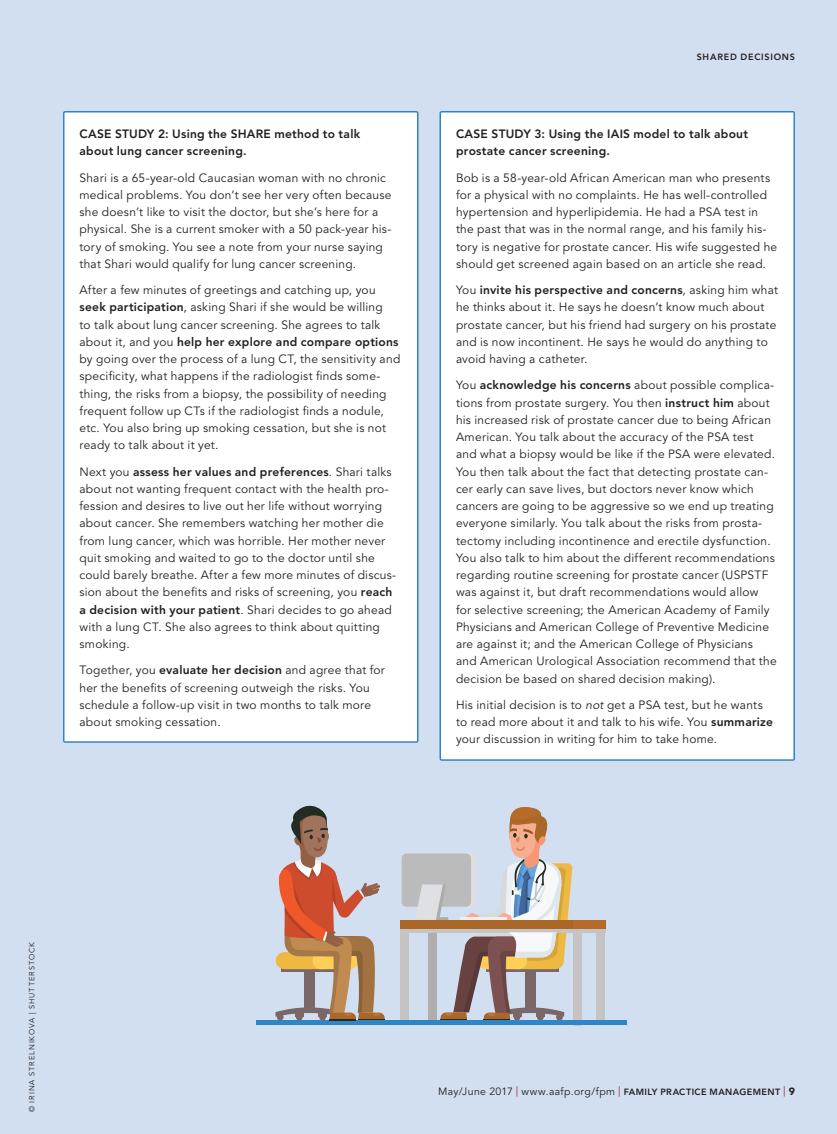
<style>
.page{position:relative;width:837px;height:1134px;background:#d2dff1}
.page>*{position:absolute;margin:0;border:0;box-sizing:border-box;transform-origin:0 0}
.sidebar_body{font:12px/17.2px "Avenir LT Std";letter-spacing:.02em;color:#231f20}
.sidebar_body-2{font:800 12px/17.2px "Avenir LT Std";letter-spacing:.02em;color:#231f20}
.t1{font:10.5px "Avenir LT Std";letter-spacing:.04em;color:#231f20}
.turnslug{font:800 9px "Avenir LT Std";letter-spacing:.085em;color:#231f20}
.credit_line{font:7.5px "Avenir LT Std";letter-spacing:.12em;color:#231f20}
.s1{font-weight:800}
.s2{font-style:italic}
.s3{font-family:"Adobe Garamond";color:#a4142c}
.s4{font-weight:800;font-size:9px}
.s5{font-weight:900}
</style>
<div class="page">
<div style="left:64px;top:112px;width:354px;height:630px;background:#fff;border-radius:2px"></div>
<div style="left:63px;top:111px;width:355px;height:632px;border:2px solid #2e86c7;border-radius:2px"></div>
<div style="left:440px;top:112px;width:354px;height:648px;background:#fff;border-radius:2px"></div>
<div style="left:440px;top:111px;width:355px;height:650px;border:2px solid #2e86c7;border-radius:2px"></div>
<hr style="left:358px;top:1019px;width:27px;height:2px;background:#222c21">
<div style="left:556px;top:1014px;width:7px;height:7px;background:#2e86c7;border-radius:50%"></div>
<div style="left:537px;top:1014px;width:7px;height:7px;background:#2e86c7;border-radius:50%"></div>
<div style="left:514px;top:1014px;width:6px;height:7px;background:#2e86c7;border-radius:50%"></div>
<div style="left:428px;top:931px;width:8px;height:92px;background:#2e86c7"></div>
<hr style="left:484px;top:1019px;width:26px;height:2px;background:#222c21">
<div style="left:400px;top:929px;width:8px;height:95px;background:#c6c4c3"></div>
<div style="left:596px;top:928px;width:9px;height:95px;background:#c6c4c3"></div>
<div style="left:574px;top:929px;width:8px;height:96px;background:#c6c4c3"></div>
<hr style="left:383px;top:1021px;width:244px;height:4px;background:#2e86c7">
<hr style="left:256px;top:1021px;width:302px;height:4px;background:#2e86c7">
<div style="left:400px;top:920px;width:205px;height:11px;background:#aa6727"></div>
<div style="left:574px;top:920px;width:31px;height:11px;background:#b66b2b"></div>
<hr style="left:400px;top:929px;width:205px;height:3px;background:#c6c4c3">
<div style="left:402px;top:854px;width:69px;height:53px;background:#bbb;border-radius:5px"></div>
<hr style="left:329px;top:1019px;width:27px;height:2px;background:#222c21">
<svg style="left:275px;top:805px;width:110px;height:214px"></svg>
<svg style="left:415px;top:807px;width:158px;height:213px"></svg>
<p class="sidebar_body-2" style="left:80px;top:125px;width:282px">CASE STUDY 2: Using the SHARE method to talk about lung cancer screening.</p>
<p class="sidebar_body" style="left:80px;top:169px;width:314px">Shari is a 65-year-old Caucasian woman with no chronic medical problems. You don’t see her very often because she doesn’t like to visit the doctor, but she’s here for a physical. She is a current smoker with a 50 pack-year his&shy;tory of smoking. You see a note from your nurse saying that Shari would qualify for lung cancer screening.</p>
<p class="sidebar_body" style="left:80px;top:282px;width:322px">After a few minutes of greetings and catching up, you <span class="s1">seek participation</span>, asking Shari if she would be willing<br>to talk about lung cancer screening. She agrees to talk about it, and you <span class="s1">help her explore and compare options </span>by going over the process of a lung CT, the sensitivity and specificity, what happens if the radiologist finds some&shy;thing, the risks from a biopsy, the possibility of needing frequent follow up CTs if the radiologist finds a nodule, etc. You also bring up smoking cessation, but she is not ready to talk about it yet.</p>
<p class="sidebar_body" style="left:80px;top:463px;width:318px">Next you <span class="s1">assess her values and preferences</span>. Shari talks about not wanting frequent contact with the health pro&shy;fession and desires to live out her life without worrying about cancer. She remembers watching her mother die from lung cancer, which was horrible. Her mother never quit smoking and waited to go to the doctor until she could barely breathe. After a few more minutes of discus&shy;sion about the benefits and risks of screening, you <span class="s1">reach a decision with your patient</span>. Shari decides to go ahead with a lung CT. She also agrees to think about quitting smoking.</p>
<p class="sidebar_body" style="left:80px;top:662px;width:307px">Together, you <span class="s1">evaluate her decision</span> and agree that for her the benefits of screening outweigh the risks. You schedule a follow-up visit in two months to talk more about smoking cessation.</p>
<p class="turnslug" style="left:697px;top:52px;width:100px">SHARED DECISIONS</p>
<p class="sidebar_body-2" style="left:456px;top:125px;width:294px">CASE STUDY 3: Using the IAIS model to talk about prostate cancer screening.</p>
<p class="sidebar_body" style="left:456px;top:169px;width:323px">Bob is a 58-year-old African American man who presents for a physical with no complaints. He has well-controlled hypertension and hyperlipidemia. He had a PSA test in the past that was in the normal range, and his family his&shy;tory is negative for prostate cancer. His wife suggested he should get screened again based on an article she read.</p>
<p class="sidebar_body" style="left:456px;top:282px;width:324px">You <span class="s1">invite his perspective and concerns</span>, asking him what he thinks about it. He says he doesn’t know much about prostate cancer, but his friend had surgery on his prostate and is now incontinent. He says he would do anything to avoid having a catheter.</p>
<p class="sidebar_body" style="left:456px;top:377px;width:322px">You <span class="s1">acknowledge his concerns</span> about possible complica&shy;tions from prostate surgery. You then <span class="s1">instruct him</span> about his increased risk of prostate cancer due to being African American. You talk about the accuracy of the PSA test and what a biopsy would be like if the PSA were elevated.<br>You then talk about the fact that detecting prostate can&shy;cer early can save lives, but doctors never know which cancers are going to be aggressive so we end up treating everyone similarly. You talk about the risks from prosta&shy;tectomy including incontinence and erectile dysfunction.<br>You also talk to him about the different recommendations regarding routine screening for prostate cancer (USPSTF was against it, but draft recommendations would allow<br>for selective screening; the American Academy of Family Physicians and American College of Preventive Medicine are against it; and the American College of Physicians<br>and American Urological Association recommend that the decision be based on shared decision making).</p>
<p class="sidebar_body" style="left:456px;top:696px;width:319px">His initial decision is to <span class="s2">not</span> get a PSA test, but he wants to read more about it and talk to his wife. You <span class="s1">summarize </span>your discussion in writing for him to take home.</p>
<p class="credit_line" style="left:28px;top:1112px;width:172px;rotate:-90deg">© IRINA STRELNIKOVA | SHUTTERSTOCK</p>
<p class="t1" style="left:438px;top:1086px;width:358px">May/June 2017 <span class="s3">|</span> www.aafp.org/fpm <span class="s3">|</span> <span class="s4">FAMILY PRACTICE MANAGEMENT</span> <span class="s3">|</span> <span class="s5">9</span></p>
</div>
